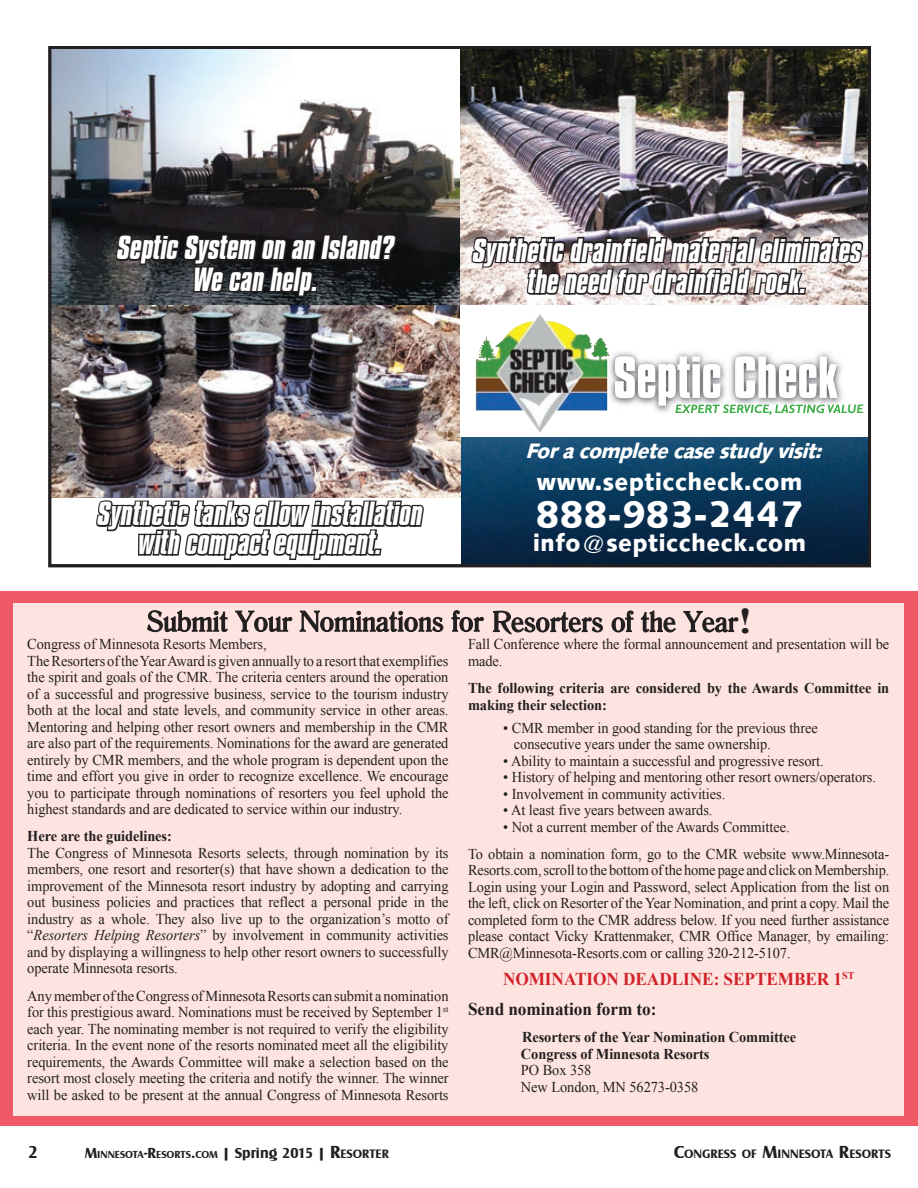
<style>
.page{position:relative;width:918px;height:1188px;background:#fff}
.page>*{position:absolute;margin:0;border:0;box-sizing:border-box;transform-origin:0 0}
.t1{font:700 51px "Compacta BT";color:#fff}
.t2{font:700 36.15px "Times New Roman";color:#231f20;scale:1.18 1}
.t3{font:900 34.8px "Symphony";letter-spacing:.03em;color:#fff}
.t4{font:italic 700 28.8px/31.5px "Compacta BT";color:#fff;text-align:center}
.t5{font:900 22.8px "Symphony";letter-spacing:.03em;color:#fff}
.t6{font:italic 900 19.65px "Symphony";color:#fff}
.t7{font:700 18px/30px "Times New Roman";letter-spacing:-.005em;color:#d1232a;scale:.96 1}
.t8{font:700 18px "Castle T";color:#231f20}
.t9{font:15px/16.5px "Times New Roman";letter-spacing:-.005em;color:#231f20;scale:.96 1}
.t10{font:700 15px/16.5px "Times New Roman";letter-spacing:-.005em;color:#231f20;scale:.96 1}
.t11{font:700 12.6px "Castle T";color:#231f20}
.t12{font:700 10.5px "Castle T";color:#231f20}
.s1{font-style:italic}
.s2{color:#231f20}
.s3{font-size:15px}
.s4{font-size:18px}
.s5{font-size:12.6px}
</style>
<div class="page">
<div style="left:0;top:592px;width:918px;height:534px;background:#f05a67"></div>
<div style="left:14px;top:604px;width:890px;height:512px;background:#fde4e0"></div>
<svg style="left:147px;top:610px;width:337px;height:22px"></svg>
<svg style="left:493px;top:610px;width:245px;height:25px"></svg>
<svg style="left:95px;top:567px;width:330px;height:1px"></svg>
<img style="left:48px;top:46px;width:823px;height:521px">
<h3 class="t4" style="left:118px;top:233px;width:279px">Septic System on an Island?<br>We can help.</h3>
<h3 class="t4" style="left:473px;top:235px;width:390px">Synthetic drainfield material eliminates the need for drainfield rock.</h3>
<h1 class="t1" style="left:613px;top:347px;width:226px">Septic Check</h1>
<h3 class="t4" style="left:98px;top:500px;width:326px;line-height:28.8px">Synthetic tanks allow installation with compact equipment.</h3>
<h3 class="t6" style="left:525px;top:438px;width:304px">Foracompletecasestudyvisit:</h3>
<h3 class="t5" style="left:537px;top:467px;width:267px">www.septiccheck.com</h3>
<h3 class="t3" style="left:536px;top:492px;width:268px">888-983-2447</h3>
<h3 class="t5" style="left:533px;top:528px;width:274px">info@septiccheck.com</h3>
<p class="t9" style="left:27px;top:636px;width:440px">Congress of Minnesota Resorts Members,<br>The Resorters of the Year Award is given annually to a resort that exemplifies the spirit and goals of the CMR. The criteria centers around the operation of a successful and progressive business, service to the tourism industry both at the local and state levels, and community service in other areas.<br>Mentoring and helping other resort owners and membership in the CMR are also part of the requirements. Nominations for the award are generated entirely by CMR members, and the whole program is dependent upon the time and effort you give in order to recognize excellence. We encourage you to participate through nominations of resorters you feel uphold the highest standards and are dedicated to service within our industry.</p>
<p class="t10" style="left:27px;top:828px;width:152px">Here are the guidelines:</p>
<p class="t9" style="left:27px;top:844px;width:440px;text-align:justify">The Congress of Minnesota Resorts selects, through nomination by its members, one resort and resorter(s) that have shown a dedication to the improvement of the Minnesota resort industry by adopting and carrying out business policies and practices that reflect a personal pride in the industry as a whole. They also live up to the organization’s motto of “<span class="s1">Resorters Helping Resorters</span>” by involvement in community activities and by displaying a willingness to help other resort owners to successfully operate Minnesota resorts.</p>
<p class="t9" style="left:27px;top:987px;width:440px;text-align:justify">Any member of the Congress of Minnesota Resorts can submit a nomination for this prestigious award. Nominations must be received by September 1<sup>st </sup>each year. The nominating member is not required to verify the eligibility criteria. In the event none of the resorts nominated meet all the eligibility requirements, the Awards Committee will make a selection based on the resort most closely meeting the criteria and notify the winner. The winner will be asked to be present at the annual Congress of Minnesota Resorts</p>
<h2 class="t2" style="left:738px;top:596px;width:14px">!</h2>
<p class="t9" style="left:468px;top:636px;width:440px">Fall Conference where the formal announcement and presentation will be made.</p>
<p class="t10" style="left:468px;top:680px;width:440px">The following criteria are considered by the Awards Committee in making their selection:</p>
<p class="t9" style="left:514px;top:719px;width:318px;text-indent:-11px">• CMR member in good standing for the previous three consecutive years under the same ownership.</p>
<p class="t9" style="left:503px;top:752px;width:335px">• Ability to maintain a successful and progressive resort.</p>
<p class="t9" style="left:503px;top:769px;width:390px">• History of helping and mentoring other resort owners/operators.</p>
<p class="t9" style="left:503px;top:785px;width:233px">• Involvement in community activities.</p>
<p class="t9" style="left:503px;top:802px;width:219px">• At least five years between awards.</p>
<p class="t9" style="left:468px;top:813px;width:440px;line-height:27px;text-indent:35px">• Not a current member of the Awards Committee.<br>To obtain a nomination form, go to the CMR website www.Minnesota-</p>
<p class="t9" style="left:468px;top:862px;width:440px;text-align:justify">Resorts.com, scroll to the bottom of the home page and click on Membership.<br>Login using your Login and Password, select Application from the list on the left, click on Resorter of the Year Nomination, and print a copy. Mail the completed form to the CMR address below. If you need further assistance please contact Vicky Krattenmaker, CMR Office Manager, by emailing:<br>CMR@Minnesota-Resorts.com or calling 320-212-5107.</p>
<p class="t7" style="left:468px;top:964px;width:404px;text-indent:35px">NOMINATION DEADLINE: SEPTEMBER 1<sup>ST<br></sup><span class="s2">Send nomination form to:</span></p>
<p class="t10" style="left:521px;top:1029px;width:288px">Resorters of the Year Nomination Committee<br>Congress of Minnesota Resorts</p>
<p class="t9" style="left:521px;top:1062px;width:186px">PO Box 358<br>New London, MN 56273-0358</p>
<p class="t8" style="left:28px;top:1142px;width:11px">2</p>
<p class="t12" style="left:85px;top:1149px;width:306px"><span class="s3">M</span>INNESOTA<span class="s3">-R</span>ESORTS<span class="s3">.</span>COM <span class="s3">| Spring 2015 |</span> <span class="s4">R</span><span class="s5">ESORTER</span></p>
<p class="t11" style="left:674px;top:1147px;width:219px"><span class="s4">C</span>ONGRESS OF <span class="s4">M</span>INNESOTA <span class="s4">R</span>ESORTS</p>
</div>
